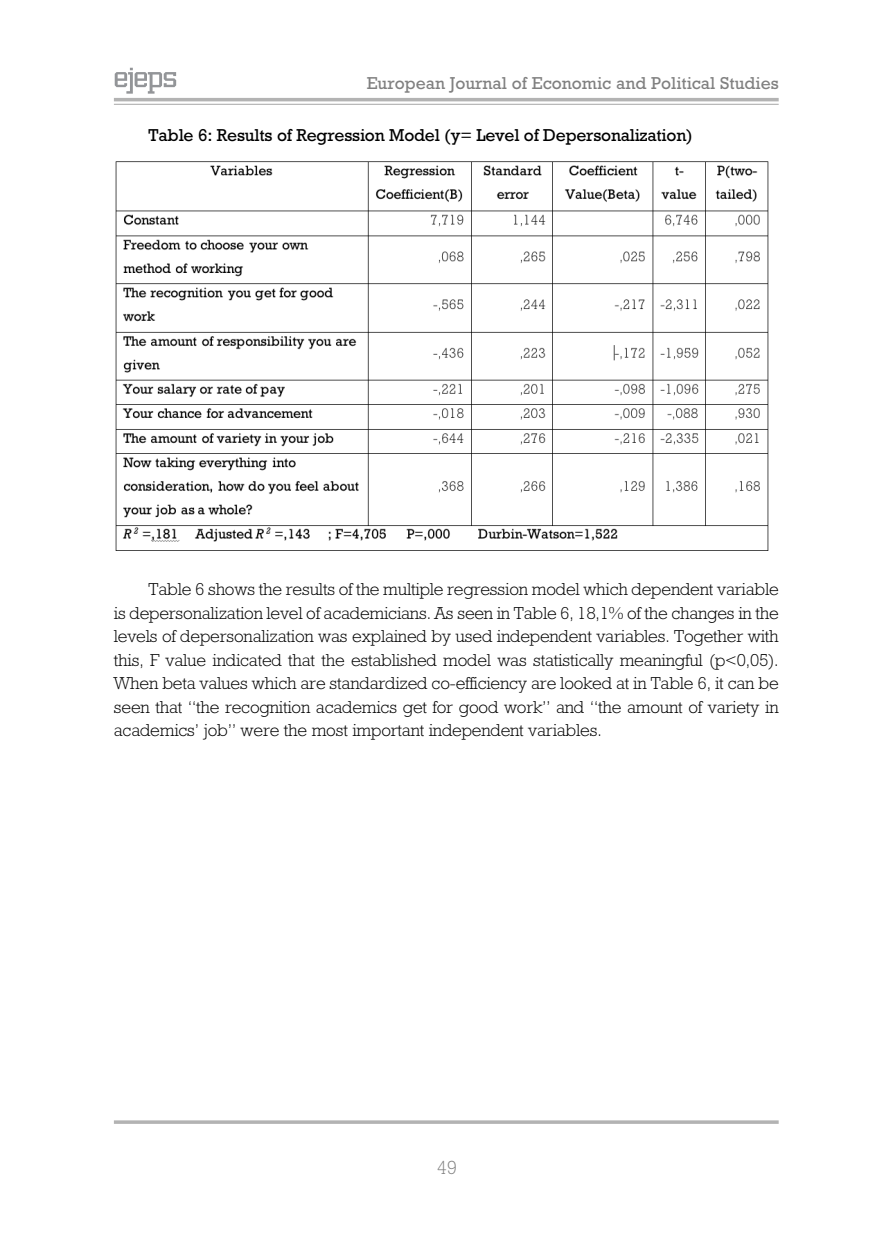
<style>
.page{position:relative;width:893px;height:1241px;background:#fff}
.page>*{position:absolute;margin:0;border:0;box-sizing:border-box;transform-origin:0 0}
.t1{font:300 19.25px "Rockwell";color:#808080}
.t2{font:300 17.5px/23.4px "Rockwell";letter-spacing:-.01em;color:#000;text-align:justify}
.t3{font:17.5px "Rockwell";letter-spacing:-.01em;color:#000}
.t4{font:17.5px "Rockwell";color:#808080}
</style>
<div class="page">
<img style="left:116px;top:161px;width:652px;height:389px">
<hr style="left:114px;top:98px;width:665px;height:3px;background:#b3b3b3">
<hr style="left:114px;top:104px;width:665px;height:1px;background:#b3b3b3">
<hr style="left:114px;top:1120px;width:665px;height:3px;background:#b3b3b3">
<svg style="left:115px;top:68px;width:61px;height:26px"></svg>
<p class="t4" style="left:367px;top:77px;width:413px">European Journal of Economic and Political Studies</p>
<p class="t3" style="left:149px;top:129px;width:546px">Table 6: Results of Regression Model (y= Level of Depersonalization)</p>
<p class="t2" style="left:114px;top:579px;width:666px;text-indent:35px">Table 6 shows the results of the multiple regression model which dependent variable is depersonalization level of academicians. As seen in Table 6, 18,1% of the changes in the levels of depersonalization was explained by used independent variables. Together with this, F value indicated that the established model was statistically meaningful (p&lt;0,05).<br>When beta values which are standardized co-efficiency are looked at in Table 6, it can be seen that “the recognition academics get for good work” and “the amount of variety in academics’ job” were the most important independent variables.</p>
<p class="t1" style="left:437px;top:1161px;width:22px">49</p>
</div>
